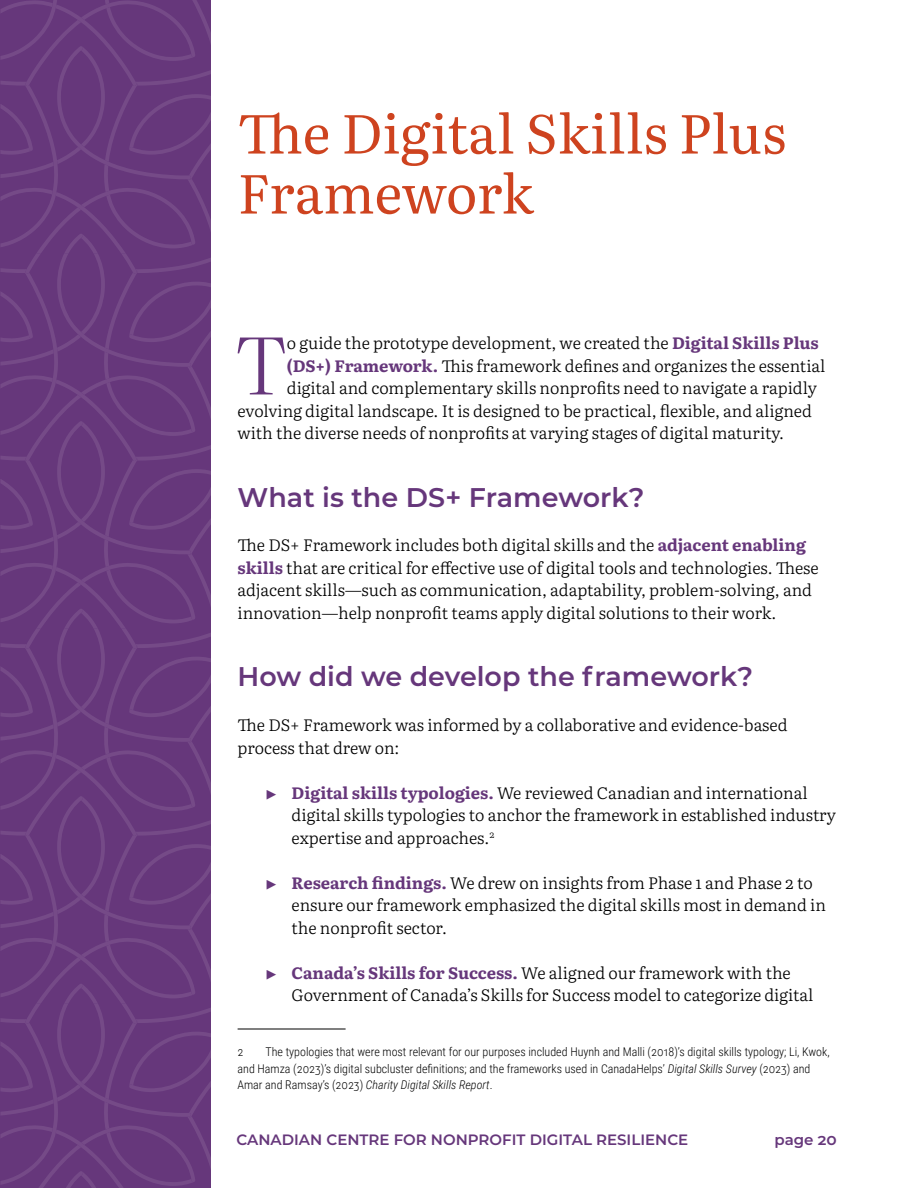
<style>
.page{position:relative;width:918px;height:1188px;background:#fff}
.page>*{position:absolute;margin:0;border:0;box-sizing:border-box;transform-origin:0 0}
.t1{font:300 78.75px "Literata 60 pt";color:#66377b}
.t2{font:54px/60px "Literata 36 pt";color:#ce431f}
.t3{font:600 27px "Montserrat";color:#66377b}
.t4{font:300 16.5px/22.5px "Literata";letter-spacing:-.005em;color:#000}
.t5{font:600 15px "Montserrat";color:#66377b}
.t6{font:300 12px/16.5px "Roboto Condensed";color:#000}
.s1{font-weight:700;color:#66377b}
.s2{font-style:italic}
</style>
<div class="page">
<svg style="left:0;top:0;width:211px;height:1188px;background:#68397c"></svg>
<hr style="left:238px;top:1029px;width:108px;height:1px;background:#000">
<h2 class="t2" style="left:238px;top:100px;width:550px">The Digital Skills Plus<br>Framework</h2>
<h1 class="t1" style="left:236px;top:321px;width:53px">T</h1>
<p class="t4" style="left:287px;top:331px;width:533px">o guide the prototype development, we created the <span class="s1">Digital Skills Plus</span></p>
<p class="t4" style="left:287px;top:354px;width:540px"><span class="s1">(DS+) Framework.</span> This framework defines and organizes the essential</p>
<p class="t4" style="left:287px;top:376px;width:532px">digital and complementary skills nonprofits need to navigate a rapidly</p>
<p class="t4" style="left:238px;top:399px;width:576px">evolving digital landscape. It is designed to be practical, flexible, and aligned</p>
<p class="t4" style="left:238px;top:421px;width:548px">with the diverse needs of nonprofits at varying stages of digital maturity.</p>
<h3 class="t3" style="left:238px;top:484px;width:408px">What is the DS+ Framework?</h3>
<p class="t4" style="left:238px;top:533px;width:583px">The DS+ Framework includes both digital skills and the <span class="s1">adjacent enabling skills</span> that are critical for effective use of digital tools and technologies. These adjacent skills—such as communication, adaptability, problem-solving, and innovation—help nonprofit teams apply digital solutions to their work.</p>
<h3 class="t3" style="left:238px;top:663px;width:517px">How did we develop the framework?</h3>
<p class="t4" style="left:238px;top:713px;width:552px">The DS+ Framework was informed by a collaborative and evidence-based process that drew on:</p>
<p class="t4" style="left:292px;top:780px;width:546px;text-indent:-27px"><span class="s1">▶ Digital skills typologies.</span> We reviewed Canadian and international digital skills typologies to anchor the framework in established industry expertise and approaches.<sup>2</sup></p>
<p class="t4" style="left:292px;top:870px;width:536px;text-indent:-27px"><span class="s1">▶ Research findings.</span> We drew on insights from Phase 1 and Phase 2 to ensure our framework emphasized the digital skills most in demand in the nonprofit sector.</p>
<p class="t4" style="left:292px;top:960px;width:523px;text-indent:-27px"><span class="s1">▶ Canada’s Skills for Success.</span> We aligned our framework with the<br>Government of Canada’s Skills for Success model to categorize digital</p>
<p class="t6" style="left:238px;top:1043px;width:594px;text-indent:28px">The typologies that were most relevant for our purposes included Huynh and Malli (2018)’s digital skills typology; Li, Kwok, and Hamza (2023)’s digital subcluster definitions; and the frameworks used in CanadaHelps’ <span class="s2">Digital Skills Survey</span> (2023) and<br>Amar and Ramsay’s (2023) <span class="s2">Charity Digital Skills Report</span>.</p>
<p class="t6" style="left:238px;top:1043px;width:7px">2</p>
<p class="t5" style="left:237px;top:1131px;width:453px">CANADIAN CENTRE FOR NONPROFIT DIGITAL RESILIENCE</p>
<p class="t5" style="left:775px;top:1132px;width:64px">page 20</p>
</div>
